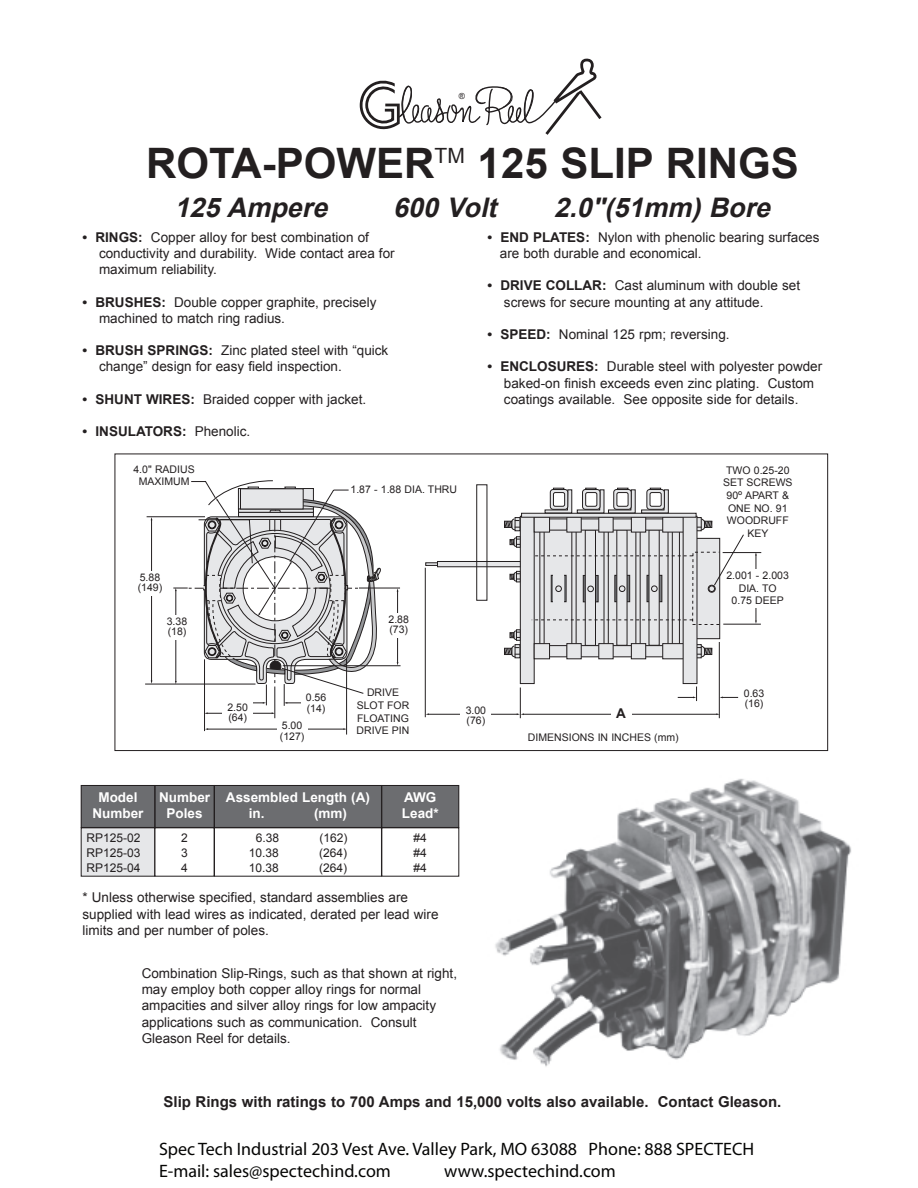
<style>
.page{position:relative;width:918px;height:1188px;background:#fff}
.page>*{position:absolute;margin:0;border:0;box-sizing:border-box;transform-origin:0 0}
.t1{font:700 42px "Arial";color:#231f20}
.t2{font:italic 700 27px "Arial";color:#231f20}
.t3{font:18px/21.6px "Myriad Pro";color:#050504}
.t4{font:700 15px "Arial";color:#231f20}
.t5{font:13.5px/16.2px "Arial";color:#231f20}
.t6{font:700 13.5px/16.2px "Arial";color:#fff;text-align:center}
.t7{font:700 13.5px "Arial";color:#231f20}
.t8{font:12px/15px "Arial";color:#231f20;text-align:justify}
.t9{font:10.5px/12.6px "Arial";color:#231f20}
.t10{font:8.4px "Arial";color:#231f20}
.s1{font-weight:700}
.s2{font-weight:400}
</style>
<div class="page">
<div style="left:476px;top:484px;width:11px;height:117px;border:1px solid #231f20"></div>
<svg style="left:553px;top:488px;width:116px;height:2px"></svg>
<div style="left:550px;top:489px;width:18px;height:21px;border:1px solid #231f20;border-radius:3px"></div>
<hr style="left:147px;top:516px;width:58px;height:1px;background:#231f20">
<hr style="left:145px;top:684px;width:111px;height:1px;background:#231f20">
<hr style="left:151px;top:520px;width:1px;height:161px;background:#231f20">
<hr style="left:275px;top:687px;width:1px;height:31px;background:#231f20">
<hr style="left:204px;top:659px;width:1px;height:72px;background:#231f20">
<hr style="left:346px;top:658px;width:1px;height:77px;background:#231f20">
<hr style="left:207px;top:729px;width:137px;height:1px;background:#231f20">
<hr style="left:207px;top:713px;width:65px;height:1px;background:#231f20">
<hr style="left:723px;top:552px;width:38px;height:1px;background:#231f20">
<hr style="left:723px;top:624px;width:38px;height:1px;background:#231f20">
<hr style="left:425px;top:568px;width:1px;height:149px;background:#231f20">
<hr style="left:520px;top:688px;width:1px;height:30px;background:#231f20">
<hr style="left:719px;top:642px;width:1px;height:76px;background:#231f20">
<hr style="left:756px;top:555px;width:1px;height:66px;background:#231f20">
<hr style="left:428px;top:714px;width:89px;height:1px;background:#231f20">
<hr style="left:523px;top:714px;width:194px;height:1px;background:#231f20">
<svg style="left:517px;top:713px;width:7px;height:2px"></svg>
<svg style="left:678px;top:694px;width:19px;height:7px"></svg>
<svg style="left:720px;top:697px;width:18px;height:1px"></svg>
<div style="left:724px;top:570px;width:68px;height:38px;background:#fff"></div>
<div style="left:611px;top:704px;width:21px;height:21px;background:#fff"></div>
<svg style="left:424px;top:490px;width:320px;height:204px"></svg>
<div style="left:81px;top:786px;width:74px;height:41px;background:#6c6d70"></div>
<div style="left:81px;top:785px;width:74px;height:43px;border:1px solid #231f20"></div>
<div style="left:81px;top:828px;width:74px;height:48px;background:#e6e7e9"></div>
<div style="left:155px;top:786px;width:59px;height:41px;background:#6c6d70"></div>
<div style="left:155px;top:785px;width:59px;height:43px;border:1px solid #231f20"></div>
<div style="left:382px;top:786px;width:77px;height:41px;background:#6c6d70"></div>
<div style="left:382px;top:785px;width:77px;height:43px;border:1px solid #231f20"></div>
<div style="left:215px;top:786px;width:166px;height:41px;background:#6c6d70"></div>
<div style="left:214px;top:785px;width:168px;height:43px;border:1px solid #231f20"></div>
<img style="left:495px;top:779px;width:356px;height:288px">
<svg style="left:173px;top:480px;width:228px;height:226px"></svg>
<div style="left:135px;top:571px;width:30px;height:25px;background:#fff"></div>
<div style="left:162px;top:615px;width:30px;height:25px;background:#fff"></div>
<div style="left:383px;top:613px;width:31px;height:25px;background:#fff"></div>
<div style="left:277px;top:720px;width:30px;height:24px;background:#fff"></div>
<div style="left:301px;top:692px;width:30px;height:24px;background:#fff"></div>
<div style="left:461px;top:704px;width:30px;height:25px;background:#fff"></div>
<div style="left:739px;top:687px;width:30px;height:24px;background:#fff"></div>
<div style="left:222px;top:701px;width:31px;height:24px;background:#fff"></div>
<svg style="left:360px;top:58px;width:242px;height:77px"></svg>
<p class="t10" style="left:459px;top:91px;width:8px">®</p>
<h1 class="t1" style="left:146px;top:135px;width:654px">ROTA-POWER<sup>TM</sup> 125 SLIP RINGS</h1>
<h2 class="t2" style="left:175px;top:190px;width:162px">125 Ampere</h2>
<h2 class="t2" style="left:393px;top:190px;width:113px">600 Volt</h2>
<h2 class="t2" style="left:554px;top:190px;width:226px">2.0"(51mm) Bore</h2>
<p class="t5" style="left:99px;top:229px;width:297px;text-indent:-17px"><span class="s1">• RINGS:</span> Copper alloy for best combination of conductivity and durability. Wide contact area for maximum reliability.</p>
<p class="t5" style="left:99px;top:294px;width:279px;text-indent:-17px"><span class="s1">• BRUSHES:</span> Double copper graphite, precisely machined to match ring radius.</p>
<p class="t5" style="left:99px;top:343px;width:291px;text-indent:-17px"><span class="s1">• BRUSH SPRINGS:</span> Zinc plated steel with “quick change” design for easy field inspection.</p>
<p class="t5" style="left:83px;top:391px;width:285px"><span class="s1">• SHUNT WIRES:</span> Braided copper with jacket.</p>
<p class="t7" style="left:83px;top:423px;width:169px">• INSULATORS: <span class="s2">Phenolic.</span></p>
<p class="t5" style="left:500px;top:229px;width:321px;text-indent:-12px"><span class="s1">• END PLATES:</span> Nylon with phenolic bearing surfaces are both durable and economical.</p>
<p class="t5" style="left:504px;top:278px;width:298px;text-indent:-17px"><span class="s1">• DRIVE COLLAR:</span> Cast aluminum with double set screws for secure mounting at any attitude.</p>
<p class="t5" style="left:487px;top:326px;width:244px"><span class="s1">• SPEED:</span> Nominal 125 rpm; reversing.</p>
<p class="t5" style="left:504px;top:359px;width:320px;text-indent:-16px"><span class="s1">• ENCLOSURES:</span> Durable steel with polyester powder baked-on finish exceeds even zinc plating. Custom coatings available. See opposite side for details.</p>
<p class="t9" style="left:133px;top:463px;width:63px;text-align:center">4.0" RADIUS<br>MAXIMUM</p>
<p class="t9" style="left:351px;top:483px;width:108px">1.87 - 1.88 DIA. THRU</p>
<p class="t9" style="left:138px;top:572px;width:26px;line-height:10.5px">5.88 (149)</p>
<p class="t9" style="left:167px;top:616px;width:22px;line-height:10.5px">3.38 (18)</p>
<p class="t9" style="left:389px;top:614px;width:22px;line-height:10.5px">2.88 (73)</p>
<p class="t9" style="left:227px;top:702px;width:22px;line-height:10.5px">2.50 (64)</p>
<p class="t9" style="left:306px;top:692px;width:22px;line-height:10.5px">0.56 (14)</p>
<p class="t9" style="left:280px;top:720px;width:26px;line-height:10.5px">5.00 (127)</p>
<p class="t9" style="left:357px;top:687px;width:54px;text-align:center">DRIVE<br>SLOT FOR<br>FLOATING<br>DRIVE PIN</p>
<p class="t9" style="left:466px;top:705px;width:22px;line-height:10.5px">3.00 (76)</p>
<p class="t6" style="left:92px;top:789px;width:53px">Model<br>Number</p>
<p class="t8" style="left:87px;top:830px;width:56px">RP125-02<br>RP125-03<br>RP125-04</p>
<p class="t6" style="left:159px;top:789px;width:53px">Number<br>Poles</p>
<p class="t8" style="left:181px;top:830px;width:8px">2<br>3<br>4</p>
<p class="t6" style="left:249px;top:789px;width:123px;text-align:left;text-indent:-23px">Assembled Length (A) in.</p>
<p class="t6" style="left:314px;top:806px;width:34px">(mm)</p>
<p class="t8" style="left:256px;top:830px;width:25px">6.38</p>
<p class="t8" style="left:319px;top:830px;width:30px">(162)</p>
<p class="t8" style="left:249px;top:845px;width:32px">10.38</p>
<p class="t8" style="left:319px;top:845px;width:30px">(264)</p>
<p class="t8" style="left:249px;top:860px;width:32px">10.38</p>
<p class="t8" style="left:319px;top:860px;width:30px">(264)</p>
<p class="t6" style="left:402px;top:789px;width:38px;text-align:left">AWG<br>Lead*</p>
<p class="t8" style="left:414px;top:830px;width:15px">#4 #4 #4</p>
<p class="t5" style="left:82px;top:890px;width:358px">* Unless otherwise specified, standard assemblies are supplied with lead wires as indicated, derated per lead wire limits and per number of poles.</p>
<p class="t5" style="left:142px;top:965px;width:317px">Combination Slip-Rings, such as that shown at right, may employ both copper alloy rings for normal ampacities and silver alloy rings for low ampacity applications such as communication. Consult Gleason Reel for details.</p>
<p class="t7" style="left:616px;top:705px;width:11px">A</p>
<p class="t9" style="left:528px;top:731px;width:152px">DIMENSIONS IN INCHES (mm)</p>
<p class="t9" style="left:723px;top:464px;width:71px;text-align:center">TWO 0.25-20<br>SET SCREWS<br>90<sup>O</sup> APART &amp;<br>ONE NO. 91<br>WOODRUFF<br>KEY</p>
<p class="t9" style="left:726px;top:569px;width:64px;text-align:center">2.001 - 2.003<br>DIA. TO<br>0.75 DEEP</p>
<p class="t9" style="left:744px;top:688px;width:22px;line-height:10.5px">0.63 (16)</p>
<p class="t4" style="left:164px;top:1092px;width:619px">Slip Rings with ratings to 700 Amps and 15,000 volts also available. Contact Gleason.</p>
<h3 class="t3" style="left:159px;top:1138px;width:597px">Spec Tech Industrial 203 Vest Ave. Valley Park, MO 63088 Phone: 888 SPECTECH<br>E-mail: sales@spectechind.com</h3>
<h3 class="t3" style="left:444px;top:1159px;width:173px">www.spectechind.com</h3>
</div>
